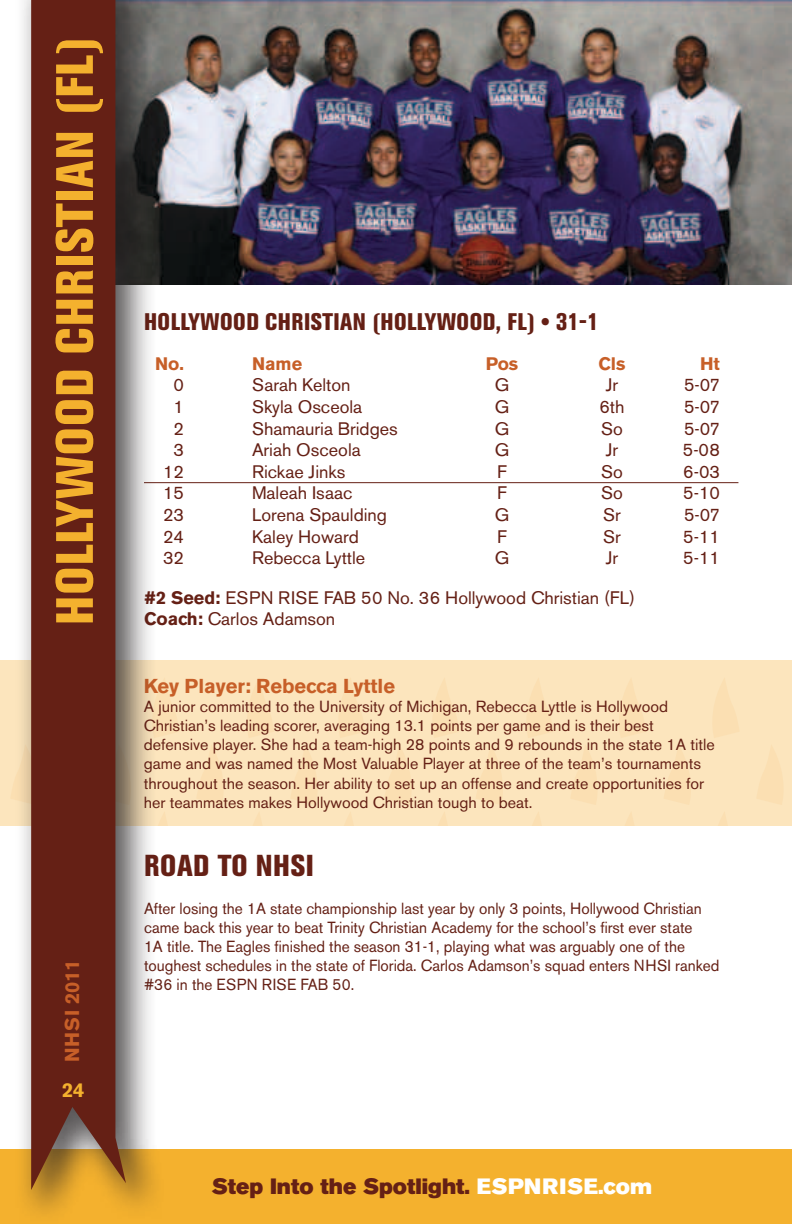
<style>
.page{position:relative;width:792px;height:1224px;background:#fff}
.page>*{position:absolute;margin:0;border:0;box-sizing:border-box;transform-origin:0 0}
.t1{font:800 condensed 52px "Akzidenz Grotesk BE";color:#f4b12e}
.t2{font:800 condensed 30px "Akzidenz Grotesk BE";letter-spacing:.02em;color:#652015}
.t3{font:800 condensed 23.8px "Akzidenz Grotesk BE";letter-spacing:.02em;color:#652015}
.t4{font:22px "Akzidenz Grotesk BE Super";color:#652015}
.t5{font:700 20px "Akzidenz Grotesk BE";color:#c75f28}
.t6{font:700 20px "Akzidenz Grotesk BE";letter-spacing:.02em;color:#c75f28}
.t7{font:700 20px "Akzidenz Grotesk BE";color:#f4b12e}
.t8{font:18px/21.6px "Akzidenz Grotesk BE";color:#652015}
.t9{font:700 18px "Akzidenz Grotesk BE";color:#c75f28}
.t10{font:16px/19.2px "Akzidenz Grotesk BE";color:#652015}
.t11{font:16px/19.2px "Akzidenz Grotesk BE";color:#652015;scale:.96 1}
.s1{font-weight:700}
.s2{color:#fff}
</style>
<div class="page">
<div style="left:0;top:1149px;width:792px;height:75px;background:#f4b12e"></div>
<div style="left:0;top:660px;width:792px;height:166px;background:#fce5bd"></div>
<svg style="left:291px;top:746px;width:26px;height:58px"></svg>
<svg style="left:385px;top:746px;width:26px;height:58px"></svg>
<svg style="left:476px;top:747px;width:27px;height:57px"></svg>
<svg style="left:571px;top:746px;width:26px;height:58px"></svg>
<svg style="left:664px;top:747px;width:27px;height:57px"></svg>
<svg style="left:757px;top:746px;width:26px;height:58px"></svg>
<svg style="left:197px;top:746px;width:26px;height:58px"></svg>
<svg style="left:438px;top:812px;width:9px;height:14px"></svg>
<svg style="left:344px;top:812px;width:9px;height:14px"></svg>
<svg style="left:253px;top:814px;width:9px;height:12px"></svg>
<svg style="left:164px;top:812px;width:3px;height:14px"></svg>
<svg style="left:532px;top:812px;width:9px;height:14px"></svg>
<svg style="left:625px;top:814px;width:9px;height:12px"></svg>
<svg style="left:718px;top:812px;width:9px;height:14px"></svg>
<svg style="left:433px;top:679px;width:26px;height:59px"></svg>
<svg style="left:339px;top:679px;width:26px;height:59px"></svg>
<svg style="left:247px;top:680px;width:27px;height:57px"></svg>
<svg style="left:164px;top:679px;width:15px;height:56px"></svg>
<svg style="left:527px;top:679px;width:26px;height:59px"></svg>
<svg style="left:619px;top:680px;width:27px;height:57px"></svg>
<svg style="left:713px;top:679px;width:26px;height:59px"></svg>
<img style="left:164px;top:0;width:628px;height:284px">
<hr style="left:144px;top:482px;width:594px;height:1px;background:#652015">
<div style="left:11px;top:0;width:153px;height:1224px;background:#231f20;opacity:.75"></div>
<svg style="left:31px;top:0;width:95px;height:1190px;background:#682c1f"></svg>
<h1 class="t1" style="left:45px;top:625px;width:591px;rotate:-90deg">HOLLYWOOD CHRISTIAN (FL)</h1>
<p class="t6" style="left:61px;top:1062px;width:104px;rotate:-90deg">NHSI 2011</p>
<p class="t7" style="left:62px;top:1079px;width:24px">24</p>
<h3 class="t3" style="left:144px;top:308px;width:456px">HOLLYWOOD CHRISTIAN (HOLLYWOOD, FL) • 31-1</h3>
<p class="t9" style="left:155px;top:353px;width:28px">No.</p>
<p class="t9" style="left:252px;top:353px;width:52px">Name</p>
<p class="t9" style="left:486px;top:353px;width:34px">Pos</p>
<p class="t9" style="left:598px;top:353px;width:29px">Cls</p>
<p class="t9" style="left:700px;top:353px;width:21px">Ht</p>
<p class="t8" style="left:174px;top:374px;width:12px">0</p>
<p class="t8" style="left:252px;top:374px;width:100px">Sarah Kelton</p>
<p class="t8" style="left:495px;top:374px;width:16px">G</p>
<p class="t8" style="left:606px;top:374px;width:14px">Jr</p>
<p class="t8" style="left:684px;top:374px;width:37px">5-07</p>
<p class="t8" style="left:174px;top:396px;width:12px">1</p>
<p class="t8" style="left:252px;top:396px;width:112px">Skyla Osceola</p>
<p class="t8" style="left:495px;top:396px;width:16px">G</p>
<p class="t8" style="left:599px;top:396px;width:27px">6th</p>
<p class="t8" style="left:684px;top:396px;width:37px">5-07</p>
<p class="t8" style="left:174px;top:418px;width:12px">2</p>
<p class="t8" style="left:252px;top:418px;width:147px">Shamauria Bridges</p>
<p class="t8" style="left:495px;top:418px;width:16px">G</p>
<p class="t8" style="left:601px;top:418px;width:23px">So</p>
<p class="t8" style="left:684px;top:418px;width:37px">5-07</p>
<p class="t8" style="left:174px;top:439px;width:12px">3</p>
<p class="t8" style="left:252px;top:439px;width:110px">Ariah Osceola</p>
<p class="t8" style="left:495px;top:439px;width:16px">G</p>
<p class="t8" style="left:606px;top:439px;width:14px">Jr</p>
<p class="t8" style="left:683px;top:439px;width:39px">5-08</p>
<p class="t8" style="left:163px;top:461px;width:22px">12</p>
<p class="t8" style="left:252px;top:461px;width:95px">Rickae Jinks</p>
<p class="t8" style="left:497px;top:461px;width:11px">F</p>
<p class="t8" style="left:601px;top:461px;width:23px">So</p>
<p class="t8" style="left:683px;top:461px;width:38px">6-03</p>
<p class="t8" style="left:163px;top:482px;width:22px">15</p>
<p class="t8" style="left:252px;top:482px;width:102px">Maleah Isaac</p>
<p class="t8" style="left:497px;top:482px;width:11px">F</p>
<p class="t8" style="left:601px;top:482px;width:23px">So</p>
<p class="t8" style="left:683px;top:482px;width:38px">5-10</p>
<p class="t8" style="left:163px;top:504px;width:22px">23</p>
<p class="t8" style="left:252px;top:504px;width:137px">Lorena Spaulding</p>
<p class="t8" style="left:495px;top:504px;width:16px">G</p>
<p class="t8" style="left:603px;top:504px;width:19px">Sr</p>
<p class="t8" style="left:684px;top:504px;width:37px">5-07</p>
<p class="t8" style="left:163px;top:526px;width:22px">24</p>
<p class="t8" style="left:252px;top:526px;width:108px">Kaley Howard</p>
<p class="t8" style="left:497px;top:526px;width:11px">F</p>
<p class="t8" style="left:603px;top:526px;width:19px">Sr</p>
<p class="t8" style="left:683px;top:526px;width:38px">5-11</p>
<p class="t8" style="left:163px;top:547px;width:22px">32</p>
<p class="t8" style="left:252px;top:547px;width:115px">Rebecca Lyttle</p>
<p class="t8" style="left:495px;top:547px;width:16px">G</p>
<p class="t8" style="left:606px;top:547px;width:14px">Jr</p>
<p class="t8" style="left:683px;top:547px;width:38px">5-11</p>
<p class="t8" style="left:144px;top:587px;width:492px"><span class="s1">#2 Seed:</span> ESPN RISE FAB 50 No. 36 Hollywood Christian (FL)<br><span class="s1">Coach:</span> Carlos Adamson</p>
<p class="t5" style="left:144px;top:674px;width:253px">Key Player: Rebecca Lyttle</p>
<p class="t10" style="left:144px;top:697px;width:573px">A junior committed to the University of Michigan, Rebecca Lyttle is Hollywood Christian’s leading scorer, averaging 13.1 points per game and is their best defensive player. She had a team-high 28 points and 9 rebounds in the state 1A title game and was named the Most Valuable Player at three of the team’s tournaments throughout the season. Her ability to set up an offense and create opportunities for her teammates makes Hollywood Christian tough to beat.</p>
<h2 class="t2" style="left:144px;top:849px;width:33px">ROAD</h2>
<h2 class="t2" style="left:218px;top:849px;width:98px">TO NHSI</h2>
<p class="t11" style="left:144px;top:898px;width:601px">After losing the 1A state championship last year by only 3 points, Hollywood Christian came back this year to beat Trinity Christian Academy for the school’s first ever state<br>1A title. The Eagles finished the season 31-1, playing what was arguably one of the toughest schedules in the state of Florida. Carlos Adamson’s squad enters NHSI ranked #36 in the ESPN RISE FAB 50.</p>
<h3 class="t4" style="left:212px;top:1174px;width:442px">Step Into the Spotlight. <span class="s2">ESPNRISE.com</span></h3>
</div>
